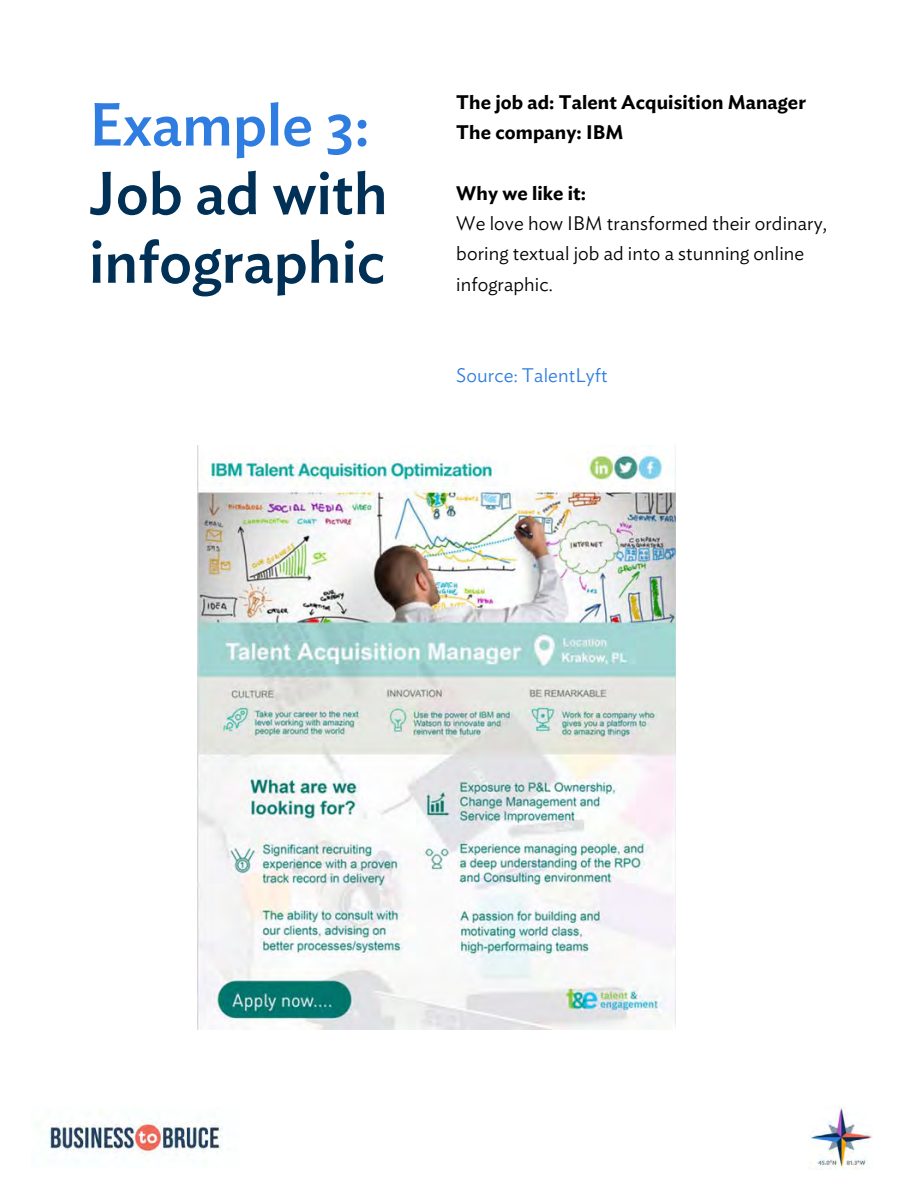
<style>
.page{position:relative;width:918px;height:1188px;background:#fff}
.page>*{position:absolute;margin:0;border:0;box-sizing:border-box;transform-origin:0 0}
.t1{font:500 60px/68.7px "Ideal Sans";color:#003056}
.t2{font:500 60px "Ideal Sans";color:#2f7de1}
.t3{font:300 19.5px/30.3px "Ideal Sans";letter-spacing:.005em;color:#000}
.t4{font:600 19.5px/30.3px "Ideal Sans";letter-spacing:.005em;color:#000}
.t5{font:300 19.5px "Ideal Sans";letter-spacing:.005em;color:#2f7de1}
</style>
<div class="page">
<img style="left:198px;top:445px;width:478px;height:584px">
<img style="left:48px;top:1118px;width:175px;height:38px">
<img style="left:809px;top:1107px;width:64px;height:62px">
<h1 class="t2" style="left:89px;top:98px;width:282px">Example 3:</h1>
<h1 class="t1" style="left:89px;top:162px;width:300px">Job ad with infographic</h1>
<p class="t4" style="left:456px;top:88px;width:351px">The job ad: Talent Acquisition Manager<br>The company: IBM</p>
<p class="t4" style="left:456px;top:179px;width:131px">Why we like it:</p>
<p class="t3" style="left:456px;top:209px;width:372px">We love how IBM transformed their ordinary, boring textual job ad into a stunning online infographic.</p>
<p class="t5" style="left:456px;top:366px;width:153px">Source: TalentLyft</p>
</div>
